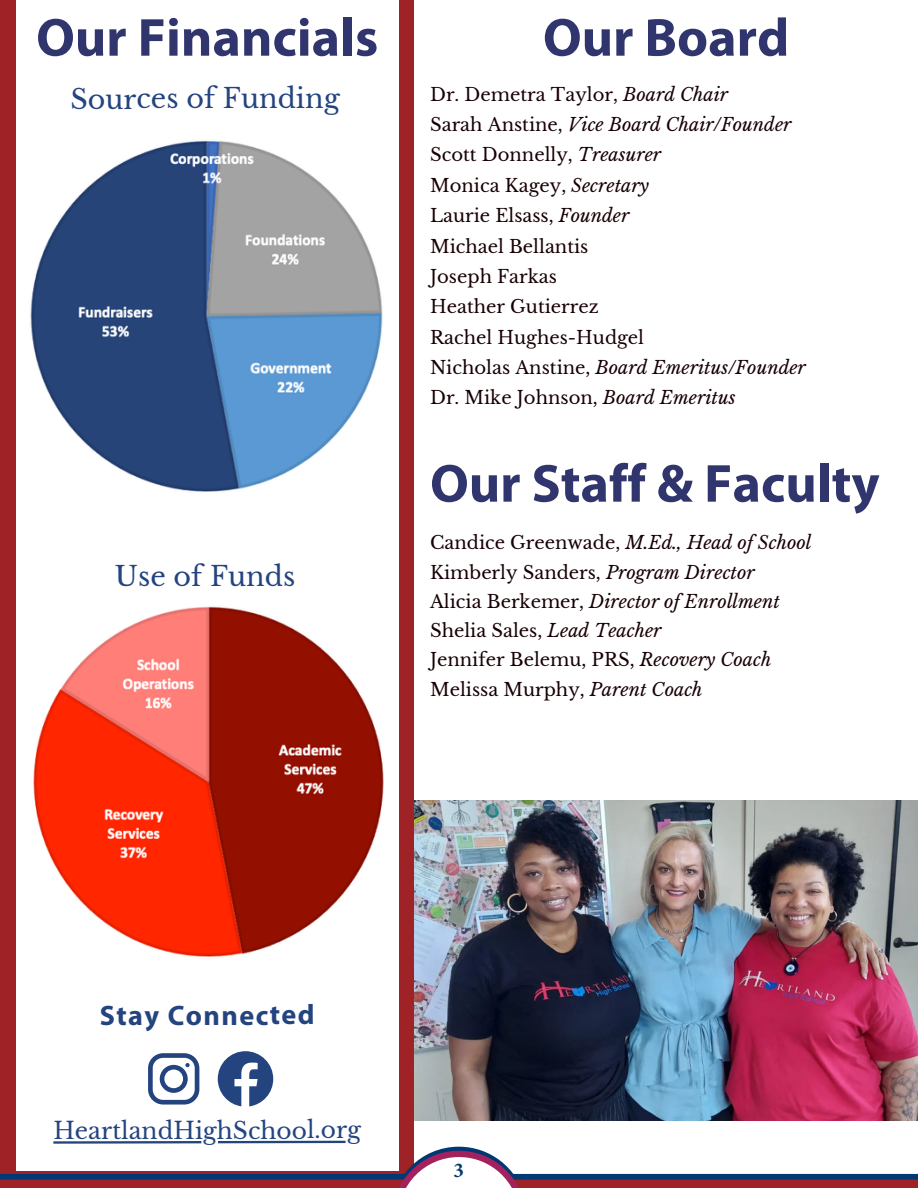
<style>
.page{position:relative;width:918px;height:1188px;background:#fff}
.page>*{position:absolute;margin:0;border:0;box-sizing:border-box;transform-origin:0 0}
.t1{font:700 54px "Myriad Pro";color:#31356e}
.t2{font:700 28.2px "Myriad Pro";letter-spacing:.05em;color:#244480}
.t3{font:27px "Libre Baskerville";letter-spacing:-.005em;color:#244480}
.t4{font:23.25px "Libre Baskerville";letter-spacing:-.005em;color:#244480}
.t5{font:700 21px "Minion Pro";color:#003873}
.t6{font:18px/30.3px "Libre Baskerville";color:#180104}
.s1{font-style:italic}
</style>
<div class="page">
<img style="left:414px;top:800px;width:504px;height:321px">
<div style="left:0;top:0;width:413px;height:1179px;background:#9f2226"></div>
<div style="left:0;top:1177px;width:918px;height:11px;background:#9f2226"></div>
<div style="left:0;top:1174px;width:918px;height:6px;background:#003873"></div>
<svg style="left:391px;top:1147px;width:136px;height:41px"></svg>
<div style="left:16px;top:0;width:383px;height:1170px;background:#fff"></div>
<svg style="left:148px;top:1053px;width:51px;height:52px"></svg>
<svg style="left:218px;top:1051px;width:55px;height:55px"></svg>
<img style="left:33px;top:606px;width:350px;height:351px">
<img style="left:30px;top:140px;width:353px;height:352px">
<svg style="left:53px;top:1141px;width:293px;height:3px"></svg>
<h1 class="t1" style="left:36px;top:15px;width:344px">Our Financials</h1>
<h3 class="t3" style="left:70px;top:82px;width:271px">Sources of Funding</h3>
<h3 class="t3" style="left:115px;top:560px;width:182px">Use of Funds</h3>
<h1 class="t1" style="left:543px;top:15px;width:248px">Our Board</h1>
<p class="t6" style="left:430px;top:79px;width:377px">Dr. Demetra Taylor, <span class="s1">Board Chair<br></span>Sarah Anstine, <span class="s1">Vice Board Chair/Founder<br></span>Scott Donnelly, <span class="s1">Treasurer<br></span>Monica Kagey, <span class="s1">Secretary<br></span>Laurie Elsass, <span class="s1">Founder<br></span>Michael Bellantis<br>Joseph Farkas<br>Heather Gutierrez<br>Rachel Hughes-Hudgel<br>Nicholas Anstine, <span class="s1">Board Emeritus/Founder<br></span>Dr. Mike Johnson, <span class="s1">Board Emeritus</span></p>
<h1 class="t1" style="left:430px;top:461px;width:451px">Our Staff &amp; Faculty</h1>
<p class="t6" style="left:430px;top:528px;width:383px;line-height:29.2px">Candice Greenwade, <span class="s1">M.Ed., Head of School </span>Kimberly Sanders, <span class="s1">Program Director<br></span>Alicia Berkemer, <span class="s1">Director of Enrollment </span>Shelia Sales, <span class="s1">Lead Teacher<br></span>Jennifer Belemu, PRS, <span class="s1">Recovery Coach </span>Melissa Murphy, <span class="s1">Parent Coach</span></p>
<h2 class="t2" style="left:100px;top:1003px;width:216px">Stay Connected</h2>
<p class="t4" style="left:53px;top:1116px;width:309px">HeartlandHighSchool.org</p>
<p class="t5" style="left:454px;top:1161px;width:12px">3</p>
</div>
